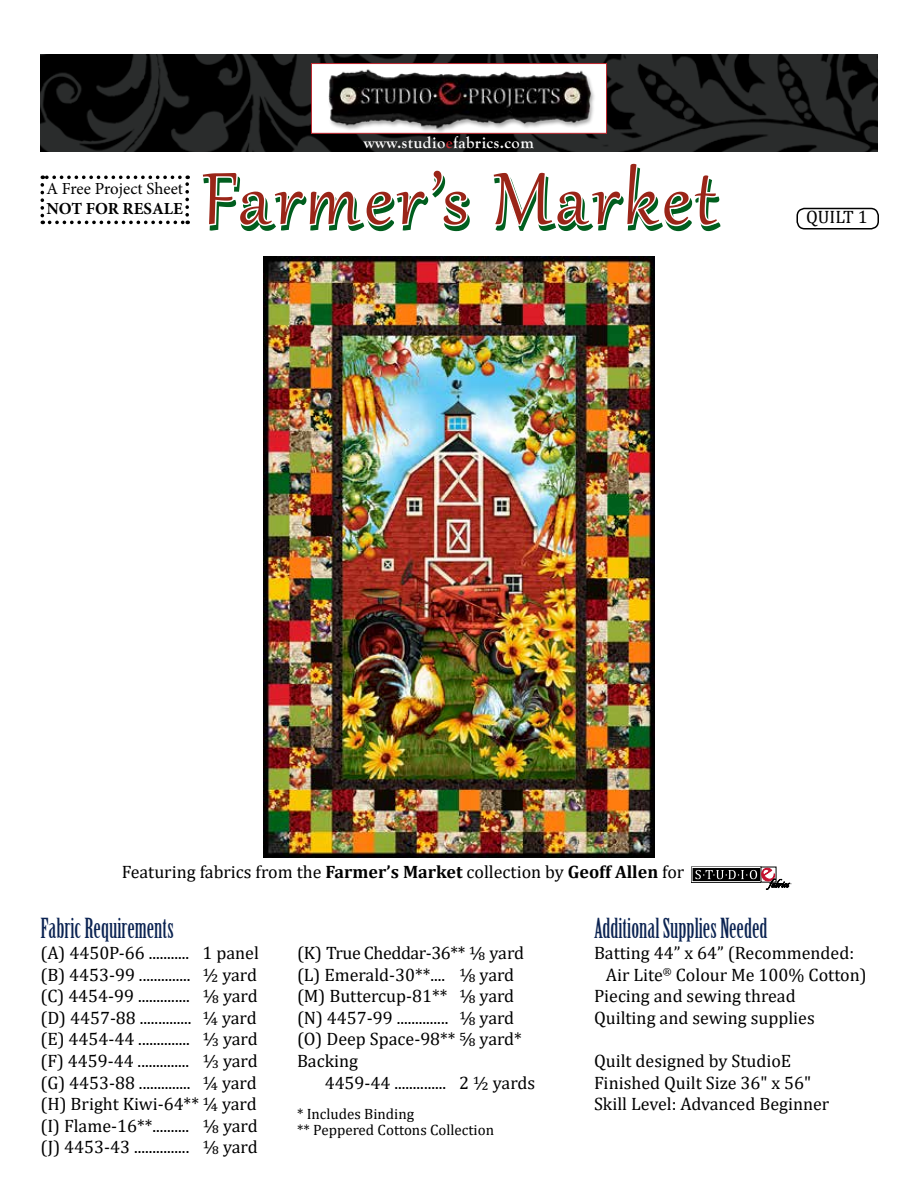
<style>
.page{position:relative;width:918px;height:1188px;background:#fff}
.page>*{position:absolute;margin:0;border:0;box-sizing:border-box;transform-origin:0 0}
.t1{font:90px "Gabriola";letter-spacing:.05em;color:#005e1e}
.t2{font:27px "Birch Std";color:#0b2352}
.t3{font:18px/21.6px "Cambria";color:#000}
.t4{font:16.8px "Minion Pro";letter-spacing:-.005em;color:#000}
.t5{font:700 16.8px "Minion Pro";color:#000}
.t6{font:700 16.5px "Goudy Old Style T";letter-spacing:.025em;color:#fff}
.t7{font:15px/16.5px "Cambria";color:#000}
.s1{color:#c0272e}
.s2{font-weight:700}
</style>
<div class="page">
<img style="left:40px;top:54px;width:838px;height:98px">
<div style="left:311px;top:63px;width:296px;height:71px;background:#fff;border:1px solid #c0272e"></div>
<img style="left:315px;top:64px;width:288px;height:69px">
<div style="left:692px;top:867px;width:69px;height:15px;background:#000"></div>
<div style="left:692px;top:867px;width:69px;height:15px;border:1px solid #fff"></div>
<svg style="left:695px;top:868px;width:97px;height:22px"></svg>
<div style="left:796px;top:208px;width:83px;height:22px;border:2px solid #000;border-radius:8px"></div>
<svg style="left:203px;top:174px;width:267px;height:58px"></svg>
<svg style="left:490px;top:143px;width:232px;height:89px"></svg>
<svg style="left:41px;top:175px;width:148px;height:49px"></svg>
<img style="left:264px;top:256px;width:390px;height:602px">
<p class="t4" style="left:46px;top:177px;width:138px">A Free Project Sheet</p>
<p class="t5" style="left:46px;top:197px;width:138px">NOT FOR RESALE</p>
<p class="t6" style="left:364px;top:133px;width:172px">www.studio<span class="s1">e</span>fabrics.com</p>
<h1 class="t1" style="left:204px;top:145px;width:516px">Farmer’s Market</h1>
<p class="t3" style="left:806px;top:206px;width:63px">QUILT 1</p>
<p class="t3" style="left:122px;top:861px;width:564px">Featuring fabrics from the <span class="s2">Farmer’s Market</span> collection by <span class="s2">Geoff Allen</span> for</p>
<h2 class="t2" style="left:40px;top:913px;width:135px">Fabric Requirements</h2>
<h2 class="t2" style="left:594px;top:913px;width:175px">Additional Supplies Needed</h2>
<p class="t3" style="left:40px;top:942px;width:220px">(A) 4450P-66 ........... 1 panel (B) 4453-99 .............. ½ yard (C) 4454-99 .............. ⅛ yard (D) 4457-88 .............. ¼ yard (E) 4454-44 .............. ⅓ yard (F) 4459-44 .............. ⅓ yard (G) 4453-88 .............. ¼ yard (H) Bright Kiwi-64** ¼ yard (I) Flame-16**.......... ⅛ yard (J) 4453-43 ............... ⅛ yard</p>
<p class="t3" style="left:297px;top:942px;width:229px">(K) True Cheddar-36** ⅛ yard (L) Emerald-30**.... ⅛ yard (M) Buttercup-81** ⅛ yard (N) 4457-99 .............. ⅛ yard (O) Deep Space-98** ⅝ yard*<br>Backing</p>
<p class="t3" style="left:325px;top:1072px;width:212px">4459-44 .............. 2 ½ yards</p>
<p class="t7" style="left:297px;top:1105px;width:199px">* Includes Binding<br>** Peppered Cottons Collection</p>
<p class="t3" style="left:594px;top:942px;width:262px">Batting 44” x 64” (Recommended:</p>
<p class="t3" style="left:606px;top:964px;width:262px">Air Lite<sup>®</sup> Colour Me 100% Cotton)</p>
<p class="t3" style="left:594px;top:985px;width:203px">Piecing and sewing thread</p>
<p class="t3" style="left:594px;top:1007px;width:222px">Quilting and sewing supplies</p>
<p class="t3" style="left:594px;top:1050px;width:237px">Quilt designed by StudioE<br>Finished Quilt Size 36" x 56"<br>Skill Level: Advanced Beginner</p>
</div>
